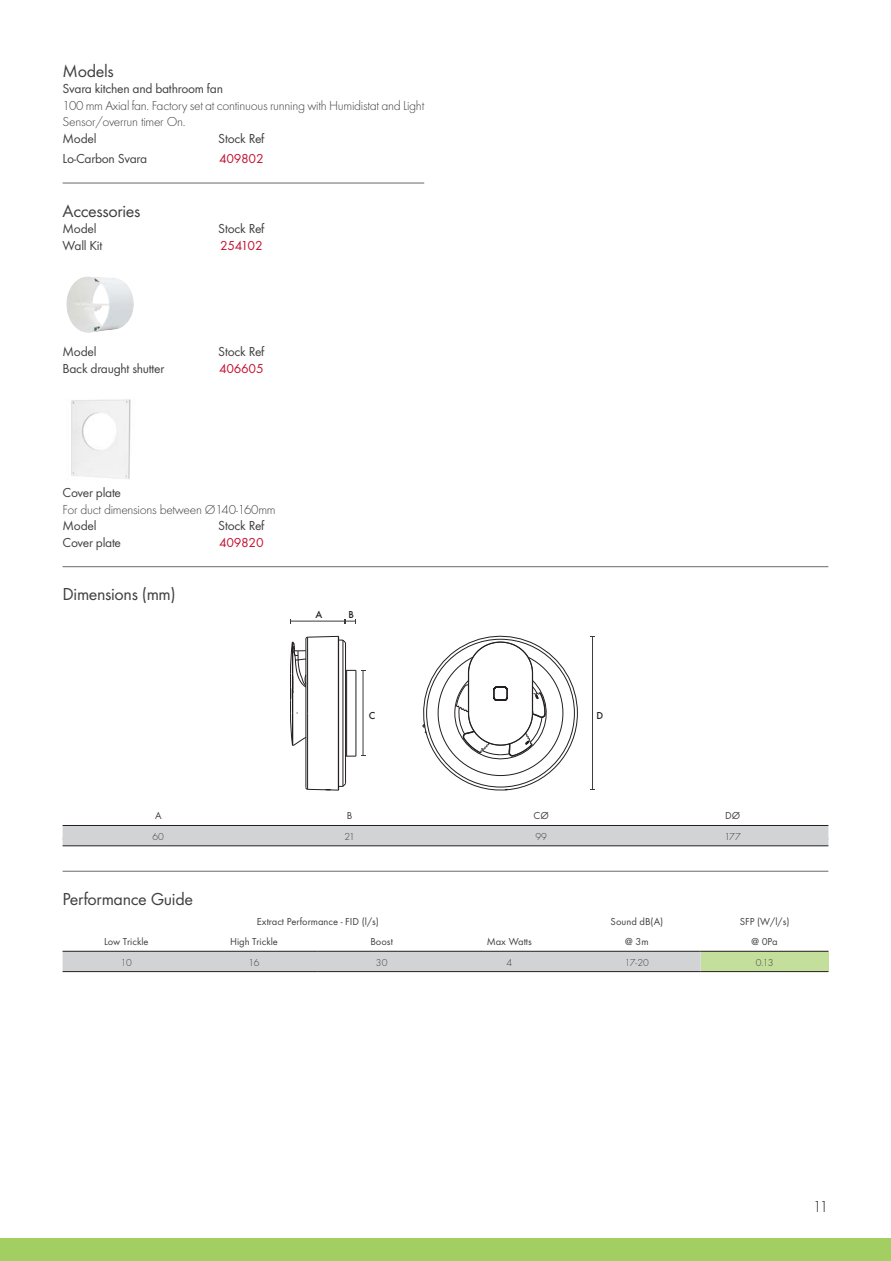
<style>
.page{position:relative;width:891px;height:1261px;background:#fff}
.page>*{position:absolute;margin:0;border:0;box-sizing:border-box;transform-origin:0 0}
.t1{font:18px "Futura T";letter-spacing:-.02em;color:#404041}
.t2{font:300 16.5px "Futura T";color:#231f20}
.t3{font:13.5px "Futura T";letter-spacing:-.02em;color:#404041}
.t4{font:300 13.5px/16.5px "Futura T";letter-spacing:-.02em;color:#404041}
.t5{font:13.5px "Futura T";letter-spacing:-.02em;color:#c41130}
.t6{font:10.5px "Futura T";color:#404041}
.t7{font:300 10.5px "Futura T";letter-spacing:-.05em;color:#404041}
.t8{font:500 10.5px "Futura T";color:#231f20}
</style>
<div class="page">
<div style="left:0;top:1238px;width:890px;height:22px;background:#a3cf62"></div>
<hr style="left:63px;top:183px;width:361px;height:1px;background:#696a6c">
<img style="left:66px;top:288px;width:20px;height:31px">
<img style="left:71px;top:399px;width:60px;height:80px">
<hr style="left:63px;top:566px;width:765px;height:1px;background:#696a6c">
<hr style="left:63px;top:871px;width:765px;height:1px;background:#696a6c">
<hr style="left:290px;top:620px;width:55px;height:1px;background:#3c3b3c">
<svg style="left:344px;top:619px;width:12px;height:4px"></svg>
<svg style="left:422px;top:635px;width:156px;height:156px"></svg>
<hr style="left:592px;top:636px;width:1px;height:154px;background:#3c3b3c">
<svg style="left:290px;top:635px;width:75px;height:156px"></svg>
<div style="left:63px;top:826px;width:765px;height:19px;background:#d1d3d4"></div>
<hr style="left:63px;top:825px;width:765px;height:1px;background:#231f20">
<hr style="left:63px;top:845px;width:765px;height:1px;background:#231f20">
<div style="left:63px;top:951px;width:637px;height:20px;background:#d1d3d4"></div>
<div style="left:700px;top:951px;width:128px;height:20px;background:#c4df9b"></div>
<hr style="left:63px;top:950px;width:255px;height:1px;background:#231f20">
<hr style="left:318px;top:950px;width:382px;height:1px;background:#231f20">
<hr style="left:63px;top:971px;width:255px;height:1px;background:#231f20">
<hr style="left:318px;top:971px;width:382px;height:1px;background:#231f20">
<hr style="left:700px;top:971px;width:128px;height:1px;background:#231f20">
<hr style="left:700px;top:950px;width:128px;height:1px;background:#231f20">
<h1 class="t1" style="left:63px;top:64px;width:53px">Models</h1>
<p class="t3" style="left:63px;top:84px;width:162px">Svara kitchen and bathroom fan</p>
<p class="t4" style="left:63px;top:98px;width:363px">100 mm Axial fan. Factory set at continuous running with Humidistat and Light<br>Sensor/overrun timer On.</p>
<p class="t3" style="left:63px;top:133px;width:35px">Model</p>
<p class="t3" style="left:218px;top:133px;width:48px">Stock Ref</p>
<p class="t3" style="left:63px;top:153px;width:86px">Lo-Carbon Svara</p>
<p class="t5" style="left:219px;top:153px;width:46px">409802</p>
<h1 class="t1" style="left:63px;top:204px;width:79px">Accessories</h1>
<p class="t3" style="left:63px;top:223px;width:35px">Model</p>
<p class="t3" style="left:218px;top:223px;width:48px">Stock Ref</p>
<p class="t3" style="left:63px;top:240px;width:41px">Wall Kit</p>
<p class="t5" style="left:220px;top:240px;width:44px">254102</p>
<p class="t3" style="left:63px;top:346px;width:35px">Model</p>
<p class="t3" style="left:218px;top:346px;width:48px">Stock Ref</p>
<p class="t3" style="left:63px;top:363px;width:103px">Back draught shutter</p>
<p class="t5" style="left:219px;top:363px;width:46px">406605</p>
<p class="t3" style="left:63px;top:487px;width:60px">Cover plate</p>
<p class="t4" style="left:63px;top:502px;width:214px">For duct dimensions between Ø140-160mm</p>
<p class="t3" style="left:63px;top:520px;width:35px">Model</p>
<p class="t3" style="left:218px;top:520px;width:48px">Stock Ref</p>
<p class="t3" style="left:63px;top:537px;width:60px">Cover plate</p>
<p class="t5" style="left:219px;top:537px;width:46px">409820</p>
<h1 class="t1" style="left:63px;top:587px;width:115px">Dimensions (mm)</h1>
<p class="t8" style="left:315px;top:609px;width:8px">A</p>
<p class="t8" style="left:348px;top:609px;width:7px">B</p>
<p class="t8" style="left:369px;top:711px;width:8px">C</p>
<p class="t8" style="left:596px;top:711px;width:8px">D</p>
<p class="t6" style="left:155px;top:812px;width:8px">A</p>
<p class="t6" style="left:347px;top:812px;width:7px">B</p>
<p class="t6" style="left:533px;top:812px;width:17px">CØ</p>
<p class="t6" style="left:725px;top:812px;width:17px">DØ</p>
<p class="t7" style="left:152px;top:832px;width:13px">60</p>
<p class="t7" style="left:344px;top:832px;width:12px">21</p>
<p class="t7" style="left:535px;top:832px;width:13px">99</p>
<p class="t7" style="left:724px;top:832px;width:18px">177</p>
<h1 class="t1" style="left:63px;top:892px;width:132px">Performance Guide</h1>
<p class="t6" style="left:257px;top:917px;width:123px">Extract Performance - FID (l/s)</p>
<p class="t6" style="left:610px;top:917px;width:54px">Sound dB(A)</p>
<p class="t6" style="left:739px;top:917px;width:51px">SFP (W/l/s)</p>
<p class="t6" style="left:104px;top:937px;width:46px">Low Trickle</p>
<p class="t6" style="left:230px;top:937px;width:49px">High Trickle</p>
<p class="t6" style="left:370px;top:937px;width:24px">Boost</p>
<p class="t6" style="left:486px;top:937px;width:47px">Max Watts</p>
<p class="t6" style="left:625px;top:937px;width:25px">@ 3m</p>
<p class="t6" style="left:751px;top:937px;width:28px">@ 0Pa</p>
<p class="t7" style="left:121px;top:957px;width:12px">10</p>
<p class="t7" style="left:248px;top:957px;width:12px">16</p>
<p class="t7" style="left:376px;top:957px;width:13px">30</p>
<p class="t7" style="left:506px;top:957px;width:7px">4</p>
<p class="t7" style="left:625px;top:957px;width:25px">17-20</p>
<p class="t7" style="left:755px;top:957px;width:19px">0.13</p>
<p class="t2" style="left:812px;top:1199px;width:17px">11</p>
</div>
